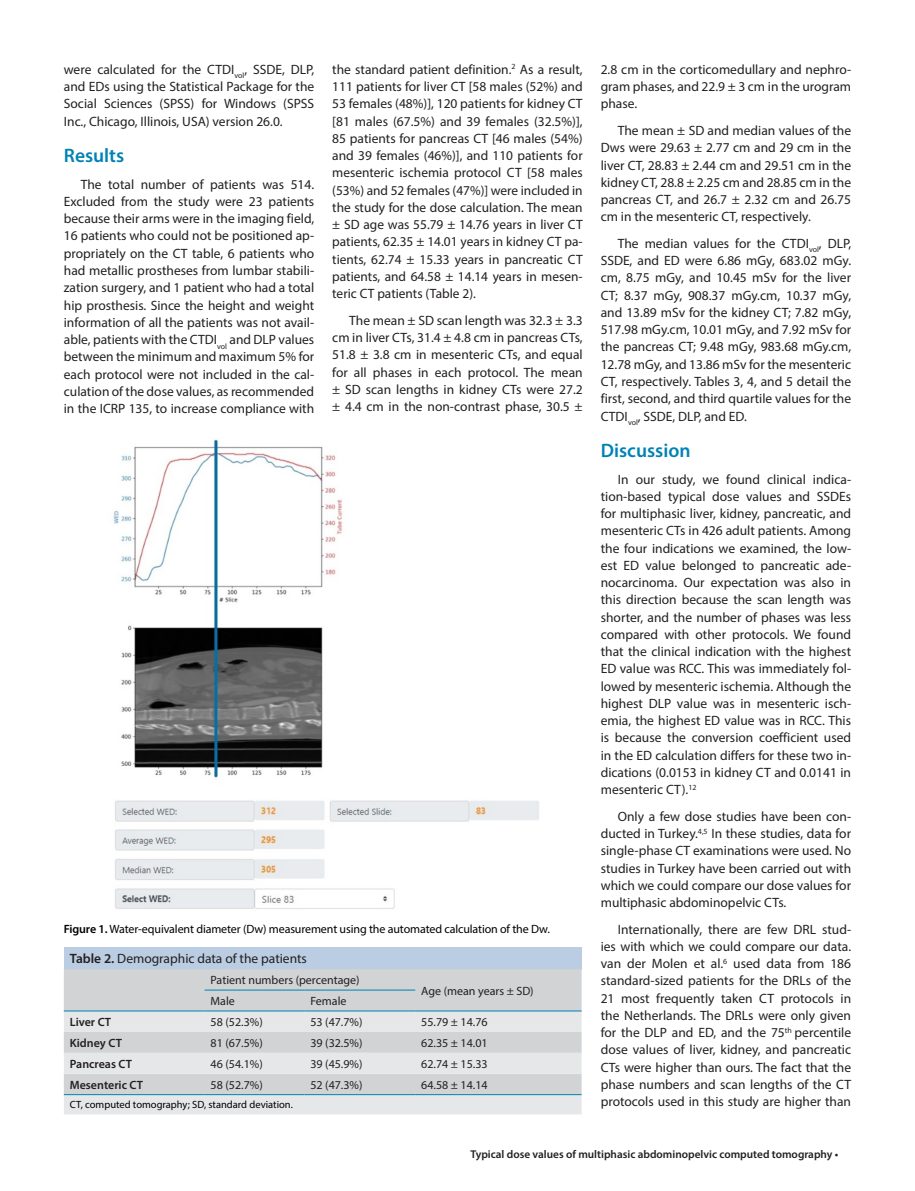
<style>
.page{position:relative;width:915px;height:1191px;background:#fff}
.page>*{position:absolute;margin:0;border:0;box-sizing:border-box;transform-origin:0 0}
.ANA_BASLIK{font:600 19.5px "Myriad Pro";color:#0082b5}
.YAZI{font:13.5px/17.2px "Myriad Pro";color:#231f20;text-align:justify}
.TABLO-BASI{font:13.5px "Myriad Pro";color:#231f20}
.TABLO-YAZI{font:12px "Myriad Pro";color:#231f20}
.RESİM-ALTI{font:12px "Myriad Pro";letter-spacing:-.01em;color:#000}
.TABLO-ARA{font:12px "Myriad Pro";color:#231f20}
.TABLO-YAZI-2{font:600 12px "Myriad Pro";color:#231f20}
.t1{font:600 11.25px "Myriad Pro";color:#231f20}
.TABLO-ALTI{font:10.5px "Myriad Pro";color:#000}
.s1{font-weight:600}
</style>
<div class="page">
<img style="left:113px;top:439px;width:426px;height:470px">
<div style="left:64px;top:947px;width:517px;height:22px;background:#bacde2"></div>
<div style="left:64px;top:969px;width:517px;height:41px;background:#d1d3d4"></div>
<svg style="left:64px;top:1011px;width:517px;height:103px;background:#dcdedf"></svg>
<hr style="left:204px;top:989px;width:100px;height:1px;background:#0181b4">
<hr style="left:304px;top:989px;width:111px;height:1px;background:#0181b4">
<hr style="left:64px;top:1010px;width:140px;height:1px;background:#0181b4">
<hr style="left:204px;top:1010px;width:100px;height:1px;background:#0181b4">
<hr style="left:304px;top:1010px;width:111px;height:1px;background:#0181b4">
<hr style="left:415px;top:1010px;width:166px;height:1px;background:#0181b4">
<hr style="left:64px;top:1094px;width:140px;height:1px;background:#0181b4">
<hr style="left:204px;top:1094px;width:100px;height:1px;background:#0181b4">
<hr style="left:304px;top:1094px;width:111px;height:1px;background:#0181b4">
<hr style="left:415px;top:1094px;width:166px;height:1px;background:#0181b4">
<p class="YAZI" style="left:64px;top:61px;width:252px">were calculated for the CTDI<sub>vol</sub>, SSDE, DLP, and EDs using the Statistical Package for the Social Sciences (SPSS) for Windows (SPSS Inc., Chicago, Illinois, USA) version 26.0.</p>
<p class="ANA_BASLIK" style="left:64px;top:143px;width:62px">Results</p>
<p class="YAZI" style="left:64px;top:175px;width:252px;text-indent:17px">The total number of patients was 514.<br>Excluded from the study were 23 patients because their arms were in the imaging field, 16 patients who could not be positioned ap&shy;propriately on the CT table, 6 patients who had metallic prostheses from lumbar stabili&shy;zation surgery, and 1 patient who had a total hip prosthesis. Since the height and weight information of all the patients was not avail&shy;able, patients with the CTDI<sub>vol</sub> and DLP values between the minimum and maximum 5% for each protocol were not included in the cal&shy;culation of the dose values, as recommended in the ICRP 135, to increase compliance with</p>
<p class="YAZI" style="left:332px;top:61px;width:252px">the standard patient definition.<sup>2</sup> As a result, 111 patients for liver CT [58 males (52%) and 53 females (48%)], 120 patients for kidney CT [81 males (67.5%) and 39 females (32.5%)], 85 patients for pancreas CT [46 males (54%) and 39 females (46%)], and 110 patients for mesenteric ischemia protocol CT [58 males (53%) and 52 females (47%)] were included in the study for the dose calculation. The mean ± SD age was 55.79 ± 14.76 years in liver CT patients, 62.35 ± 14.01 years in kidney CT pa&shy;tients, 62.74 ± 15.33 years in pancreatic CT patients, and 64.58 ± 14.14 years in mesen&shy;teric CT patients (Table 2).</p>
<p class="YAZI" style="left:332px;top:311px;width:252px;text-indent:17px">The mean ± SD scan length was 32.3 ± 3.3 cm in liver CTs, 31.4 ± 4.8 cm in pancreas CTs, 51.8 ± 3.8 cm in mesenteric CTs, and equal for all phases in each protocol. The mean ± SD scan lengths in kidney CTs were 27.2 ± 4.4 cm in the non-contrast phase, 30.5 ±</p>
<p class="RESİM-ALTI" style="left:64px;top:921px;width:487px"><span class="s1">Figure 1.</span> Water-equivalent diameter (Dw) measurement using the automated calculation of the Dw.</p>
<p class="TABLO-BASI" style="left:70px;top:950px;width:239px"><span class="s1">Table 2.</span> Demographic data of the patients</p>
<p class="TABLO-ARA" style="left:210px;top:972px;width:150px">Patient numbers (percentage)</p>
<p class="TABLO-ARA" style="left:421px;top:983px;width:114px">Age (mean years ± SD)</p>
<p class="TABLO-ARA" style="left:210px;top:993px;width:26px">Male</p>
<p class="TABLO-ARA" style="left:310px;top:993px;width:38px">Female</p>
<p class="TABLO-YAZI-2" style="left:70px;top:1014px;width:43px">Liver CT</p>
<p class="TABLO-YAZI" style="left:210px;top:1014px;width:54px">58 (52.3%)</p>
<p class="TABLO-YAZI" style="left:310px;top:1014px;width:54px">53 (47.7%)</p>
<p class="TABLO-YAZI" style="left:421px;top:1014px;width:68px">55.79 ± 14.76</p>
<p class="TABLO-YAZI-2" style="left:70px;top:1035px;width:54px">Kidney CT</p>
<p class="TABLO-YAZI" style="left:210px;top:1035px;width:54px">81 (67.5%)</p>
<p class="TABLO-YAZI" style="left:310px;top:1035px;width:54px">39 (32.5%)</p>
<p class="TABLO-YAZI" style="left:421px;top:1035px;width:68px">62.35 ± 14.01</p>
<p class="TABLO-YAZI-2" style="left:70px;top:1056px;width:64px">Pancreas CT</p>
<p class="TABLO-YAZI" style="left:210px;top:1056px;width:54px">46 (54.1%)</p>
<p class="TABLO-YAZI" style="left:310px;top:1056px;width:54px">39 (45.9%)</p>
<p class="TABLO-YAZI" style="left:421px;top:1056px;width:68px">62.74 ± 15.33</p>
<p class="TABLO-YAZI-2" style="left:70px;top:1077px;width:75px">Mesenteric CT</p>
<p class="TABLO-YAZI" style="left:210px;top:1077px;width:54px">58 (52.7%)</p>
<p class="TABLO-YAZI" style="left:310px;top:1077px;width:54px">52 (47.3%)</p>
<p class="TABLO-YAZI" style="left:421px;top:1077px;width:68px">64.58 ± 14.14</p>
<p class="TABLO-ALTI" style="left:70px;top:1098px;width:224px">CT, computed tomography; SD, standard deviation.</p>
<p class="YAZI" style="left:600px;top:61px;width:252px">2.8 cm in the corticomedullary and nephro&shy;gram phases, and 22.9 ± 3 cm in the urogram phase.</p>
<p class="YAZI" style="left:600px;top:122px;width:252px;text-indent:17px">The mean ± SD and median values of the Dws were 29.63 ± 2.77 cm and 29 cm in the liver CT, 28.83 ± 2.44 cm and 29.51 cm in the kidney CT, 28.8 ± 2.25 cm and 28.85 cm in the pancreas CT, and 26.7 ± 2.32 cm and 26.75 cm in the mesenteric CT, respectively.</p>
<p class="YAZI" style="left:600px;top:235px;width:252px;text-indent:17px">The median values for the CTDI<sub>vol</sub>, DLP, SSDE, and ED were 6.86 mGy, 683.02 mGy. cm, 8.75 mGy, and 10.45 mSv for the liver CT; 8.37 mGy, 908.37 mGy.cm, 10.37 mGy, and 13.89 mSv for the kidney CT; 7.82 mGy, 517.98 mGy.cm, 10.01 mGy, and 7.92 mSv for the pancreas CT; 9.48 mGy, 983.68 mGy.cm, 12.78 mGy, and 13.86 mSv for the mesenteric CT, respectively. Tables 3, 4, and 5 detail the first, second, and third quartile values for the CTDI<sub>vol</sub>, SSDE, DLP, and ED.</p>
<p class="ANA_BASLIK" style="left:600px;top:438px;width:91px">Discussion</p>
<p class="YAZI" style="left:600px;top:470px;width:252px;text-indent:17px">In our study, we found clinical indica&shy;tion-based typical dose values and SSDEs for multiphasic liver, kidney, pancreatic, and mesenteric CTs in 426 adult patients. Among the four indications we examined, the low&shy;est ED value belonged to pancreatic ade&shy;nocarcinoma. Our expectation was also in this direction because the scan length was shorter, and the number of phases was less compared with other protocols. We found that the clinical indication with the highest ED value was RCC. This was immediately fol&shy;lowed by mesenteric ischemia. Although the highest DLP value was in mesenteric isch&shy;emia, the highest ED value was in RCC. This is because the conversion coefficient used in the ED calculation differs for these two in&shy;dications (0.0153 in kidney CT and 0.0141 in mesenteric CT).<sup>12</sup></p>
<p class="YAZI" style="left:600px;top:807px;width:252px;text-indent:17px">Only a few dose studies have been con&shy;ducted in Turkey.<sup>4,5</sup> In these studies, data for single-phase CT examinations were used. No studies in Turkey have been carried out with which we could compare our dose values for multiphasic abdominopelvic CTs.</p>
<p class="YAZI" style="left:600px;top:920px;width:252px;text-indent:17px">Internationally, there are few DRL stud&shy;ies with which we could compare our data. van der Molen et al.<sup>6</sup> used data from 186 standard-sized patients for the DRLs of the 21 most frequently taken CT protocols in the Netherlands. The DRLs were only given for the DLP and ED, and the 75<sup>th</sup> percentile dose values of liver, kidney, and pancreatic CTs were higher than ours. The fact that the phase numbers and scan lengths of the CT protocols used in this study are higher than</p>
<p class="t1" style="left:470px;top:1146px;width:369px">Typical dose values of multiphasic abdominopelvic computed tomography •</p>
</div>
